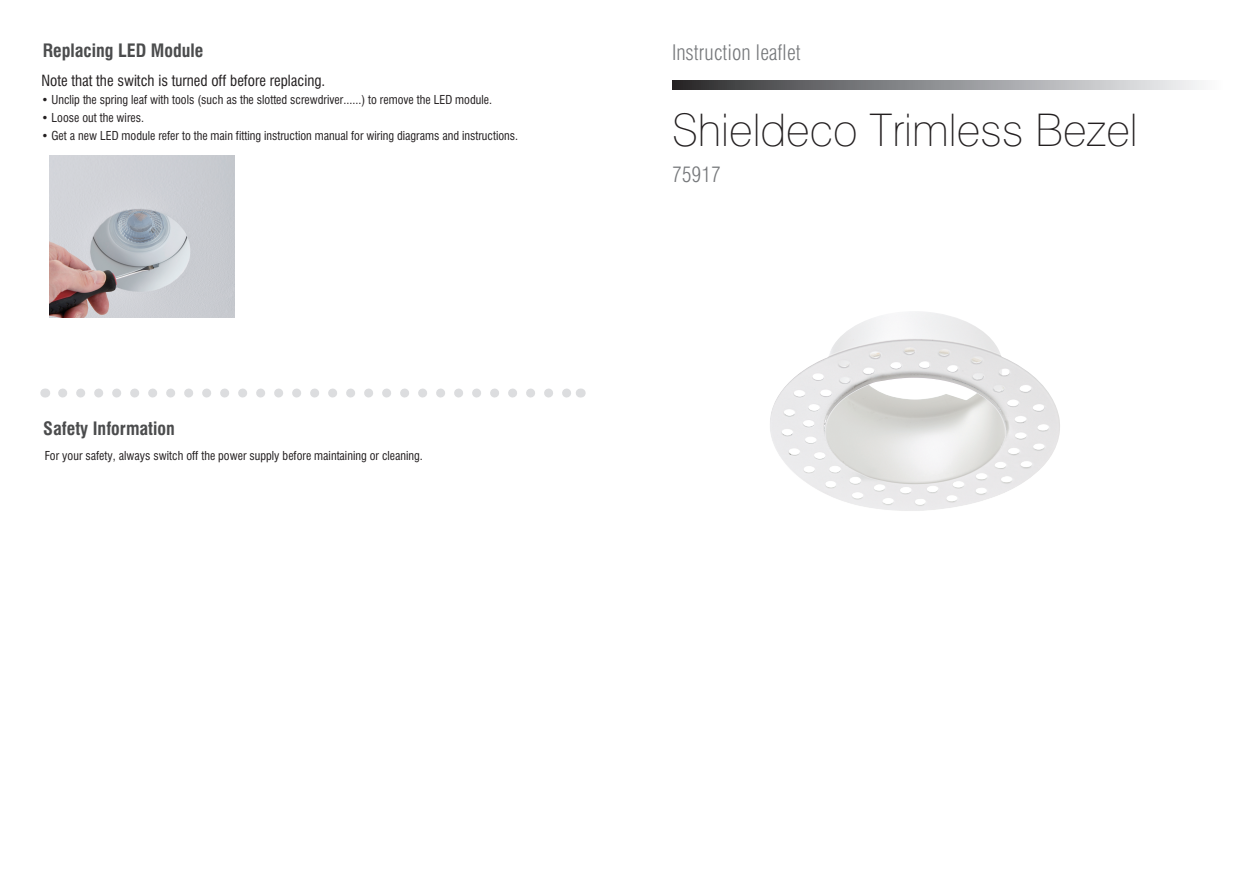
<style>
.page{position:relative;width:1259px;height:893px;background:#fff}
.page>*{position:absolute;margin:0;border:0;box-sizing:border-box;transform-origin:0 0}
.t1{font:100 45px "Swiss 721 BT";color:#231f20}
.t2{font:300 condensed 21px "Swiss 721 BT";color:#76787b}
.t3{font:700 condensed 18px "Swiss 721 BT";color:#4b4c4d}
.t4{font:condensed 15px "Swiss 721 BT";color:#231f20}
.t5{font:condensed 12px "Swiss 721 BT";color:#231f20}
</style>
<div class="page">
<svg style="left:672px;top:81px;width:530px;height:8px;background:#8f9092"></svg>
<img style="left:770px;top:312px;width:290px;height:199px">
<svg style="left:63px;top:389px;width:508px;height:9px"></svg>
<img style="left:50px;top:156px;width:184px;height:161px">
<h3 class="t3" style="left:43px;top:40px;width:162px">Replacing LED Module</h3>
<p class="t4" style="left:41px;top:71px;width:285px">Note that the switch is turned off before replacing.</p>
<p class="t5" style="left:41px;top:92px;width:452px">• Unclip the spring leaf with tools (such as the slotted screwdriver......) to remove the LED module.</p>
<p class="t5" style="left:41px;top:110px;width:104px">• Loose out the wires.</p>
<p class="t5" style="left:41px;top:128px;width:478px">• Get a new LED module refer to the main fitting instruction manual for wiring diagrams and instructions.</p>
<h3 class="t3" style="left:43px;top:417px;width:133px">Safety Information</h3>
<p class="t5" style="left:45px;top:448px;width:379px">For your safety, always switch off the power supply before maintaining or cleaning.</p>
<h2 class="t2" style="left:672px;top:40px;width:130px">Instruction leaflet</h2>
<h1 class="t1" style="left:672px;top:103px;width:467px">Shieldeco Trimless Bezel</h1>
<h2 class="t2" style="left:672px;top:162px;width:51px">75917</h2>
</div>
